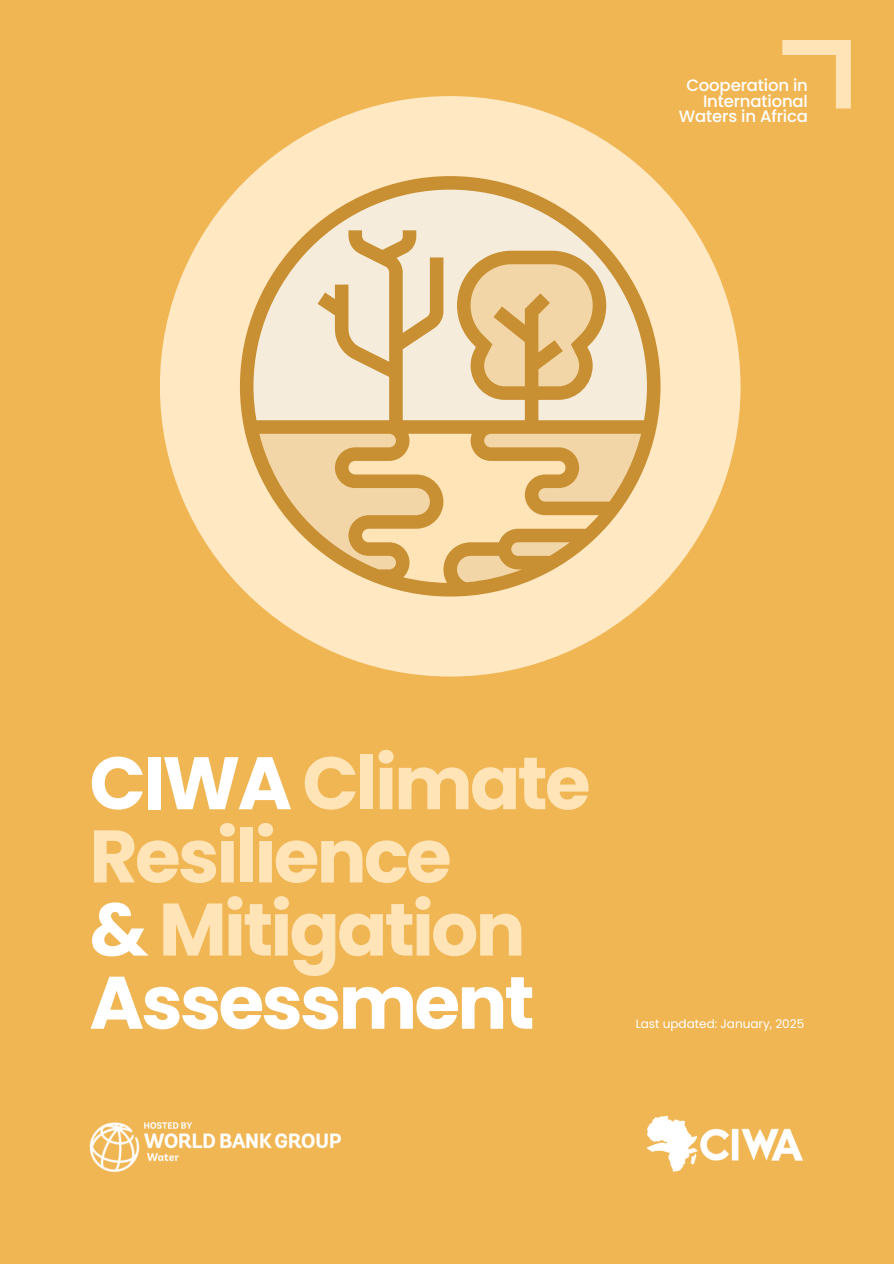
<style>
.page{position:relative;width:894px;height:1264px;background:#fff}
.page>*{position:absolute;margin:0;border:0;box-sizing:border-box;transform-origin:0 0}
.t1{font:700 74.25px/73.2px "Poppins";letter-spacing:-.04em;color:#ffe4b7}
.t2{font:500 16.5px/15.8px "Poppins";letter-spacing:-.01em;color:#fff;text-align:right}
.t3{font:12px "Poppins";color:#fff}
.s1{color:#fff}
</style>
<div class="page">
<div style="left:0;top:0;width:893px;height:1263px;background:#f1b654"></div>
<img style="left:646px;top:1115px;width:157px;height:57px">
<img style="left:89px;top:1122px;width:251px;height:50px">
<div style="left:160px;top:96px;width:580px;height:580px;background:#ffe8c2;border-radius:50%"></div>
<svg style="left:782px;top:40px;width:68px;height:68px"></svg>
<svg style="left:240px;top:176px;width:420px;height:420px"></svg>
<p class="t2" style="left:678px;top:77px;width:130px">Cooperation in<br>International<br>Waters in Africa</p>
<p class="t1" style="left:89px;top:746px;width:502px"><span class="s1">CIWA</span> Climate<br>Resilience<br><span class="s1">&amp;</span> Mitigation<br><span class="s1">Assessment</span></p>
<h2 class="t3" style="left:635px;top:1015px;width:170px">Last updated: January, 2025</h2>
</div>
